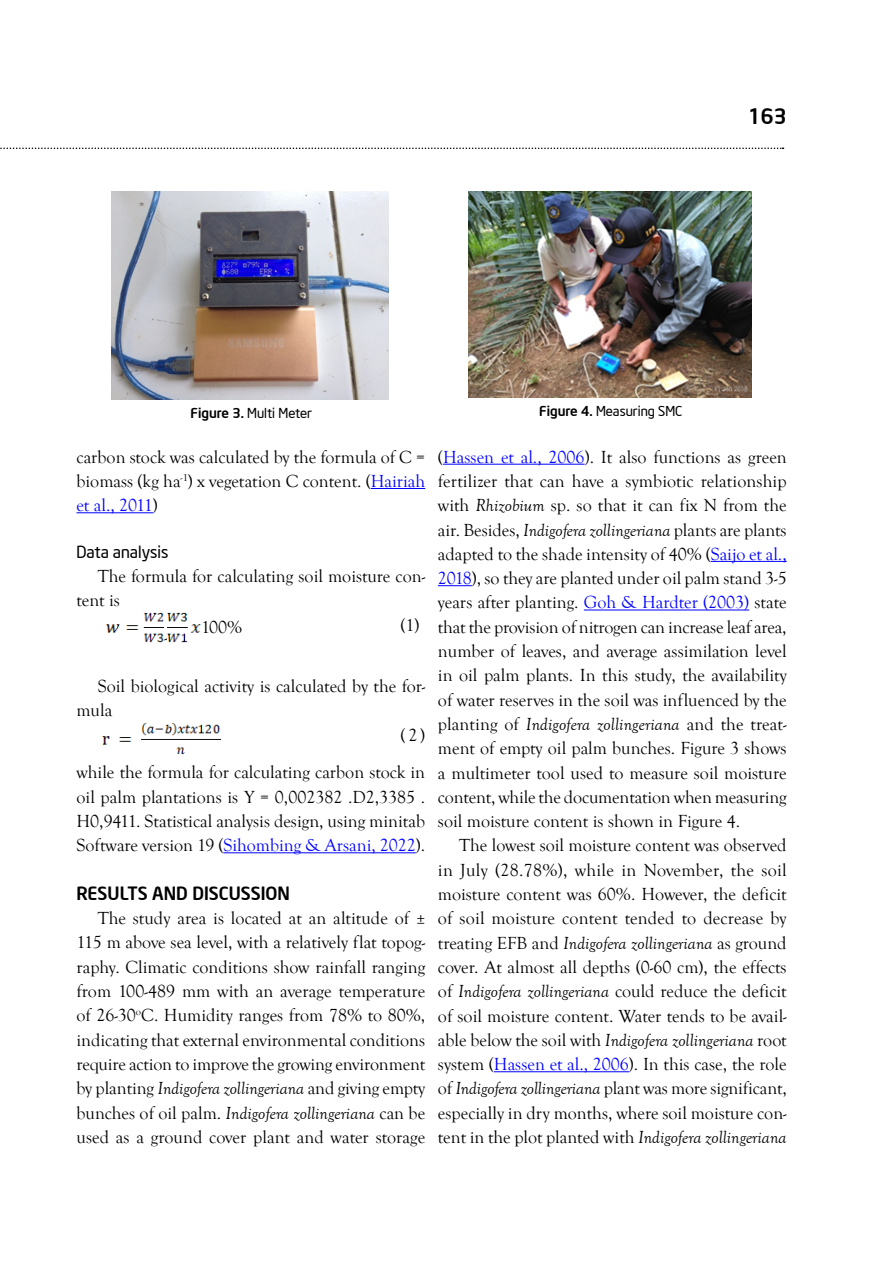
<style>
.page{position:relative;width:893px;height:1263px;background:#fff}
.page>*{position:absolute;margin:0;border:0;box-sizing:border-box;transform-origin:0 0}
.t1{font:500 21px "Neo Sans Intel";color:#000}
.t2{font:18px/24.3px "Goudy Old Style T";color:#000;text-align:justify}
.t3{font:500 18px "Neo Sans Intel";color:#000}
.t4{font:16.5px "Neo Sans Intel";color:#000}
.t5{font:13.5px "Neo Sans Intel";color:#000}
.s1{font-weight:500}
.s2{color:#00f}
.s3{font-style:italic}
</style>
<div class="page">
<svg style="left:0;top:148px;width:784px;height:1px"></svg>
<hr style="left:371px;top:488px;width:54px;height:1px;background:#00f">
<hr style="left:76px;top:512px;width:77px;height:1px;background:#00f">
<hr style="left:223px;top:852px;width:193px;height:1px;background:#00f">
<img style="left:107px;top:613px;width:57px;height:30px">
<img style="left:168px;top:613px;width:33px;height:30px">
<img style="left:102px;top:722px;width:118px;height:32px">
<hr style="left:443px;top:464px;width:142px;height:1px;background:#00f">
<hr style="left:711px;top:561px;width:76px;height:1px;background:#00f">
<hr style="left:438px;top:585px;width:34px;height:1px;background:#00f">
<hr style="left:584px;top:610px;width:165px;height:1px;background:#00f">
<hr style="left:494px;top:1071px;width:135px;height:1px;background:#00f">
<img style="left:111px;top:191px;width:277px;height:208px">
<img style="left:468px;top:191px;width:283px;height:207px">
<p class="t1" style="left:748px;top:103px;width:40px">163</p>
<p class="t5" style="left:191px;top:404px;width:123px"><span class="s1">Figure 3.</span> Multi Meter</p>
<p class="t5" style="left:539px;top:403px;width:145px"><span class="s1">Figure 4.</span> Measuring SMC</p>
<p class="t2" style="left:76px;top:445px;width:350px">carbon stock was calculated by the formula of C = biomass (kg ha<sup>-1</sup>) x vegetation C content. (<span class="s2">Hairiah et al., 2011</span>)</p>
<p class="t4" style="left:76px;top:542px;width:94px">Data analysis</p>
<p class="t2" style="left:76px;top:564px;width:350px;text-indent:21px">The formula for calculating soil moisture con&shy;tent is</p>
<p class="t2" style="left:164px;top:626px;width:5px">-</p>
<p class="t2" style="left:201px;top:615px;width:43px">100%</p>
<p class="t2" style="left:400px;top:614px;width:21px">(1)</p>
<p class="t2" style="left:98px;top:674px;width:329px">Soil biological activity is calculated by the for-</p>
<p class="t2" style="left:76px;top:698px;width:37px">mula</p>
<p class="t2" style="left:401px;top:723px;width:26px">(2)</p>
<p class="t2" style="left:77px;top:761px;width:350px">while the formula for calculating carbon stock in oil palm plantations is Y = 0,002382 .D2,3385 .<br>H0,9411. Statistical analysis design, using minitab Software version 19 (<span class="s2">Sihombing &amp; Arsani, 2022</span>).</p>
<p class="t3" style="left:77px;top:882px;width:215px">RESULTS AND DISCUSSION</p>
<p class="t2" style="left:76px;top:906px;width:350px;text-indent:21px">The study area is located at an altitude of ± 115 m above sea level, with a relatively flat topog&shy;raphy. Climatic conditions show rainfall ranging from 100-489 mm with an average temperature of 26-30<sup>o</sup>C. Humidity ranges from 78% to 80%, indicating that external environmental conditions require action to improve the growing environment by planting <span class="s3">Indigofera zollingeriana</span> and giving empty bunches of oil palm. <span class="s3">Indigofera zollingeriana</span> can be used as a ground cover plant and water storage</p>
<p class="t2" style="left:438px;top:445px;width:350px">(<span class="s2">Hassen et al., 2006</span>). It also functions as green fertilizer that can have a symbiotic relationship with <span class="s3">Rhizobium</span> sp. so that it can fix N from the air. Besides, <span class="s3">Indigofera zollingeriana</span> plants are plants adapted to the shade intensity of 40% (<span class="s2">Saijo et al., 2018</span>), so they are planted under oil palm stand 3-5 years after planting. <span class="s2">Goh &amp; Hardter (2003)</span> state that the provision of nitrogen can increase leaf area, number of leaves, and average assimilation level in oil palm plants. In this study, the availability of water reserves in the soil was influenced by the planting of <span class="s3">Indigofera zollingeriana</span> and the treat&shy;ment of empty oil palm bunches. Figure 3 shows a multimeter tool used to measure soil moisture content, while the documentation when measuring soil moisture content is shown in Figure 4.</p>
<p class="t2" style="left:438px;top:834px;width:350px;text-indent:21px">The lowest soil moisture content was observed in July (28.78%), while in November, the soil moisture content was 60%. However, the deficit of soil moisture content tended to decrease by treating EFB and <span class="s3">Indigofera zollingeriana</span> as ground cover. At almost all depths (0-60 cm), the effects of <span class="s3">Indigofera zollingeriana</span> could reduce the deficit of soil moisture content. Water tends to be avail&shy;able below the soil with <span class="s3">Indigofera zollingeriana</span> root system (<span class="s2">Hassen et al., 2006</span>). In this case, the role of <span class="s3">Indigofera zollingeriana</span> plant was more significant, especially in dry months, where soil moisture con&shy;tent in the plot planted with <span class="s3">Indigofera zollingeriana</span></p>
</div>
